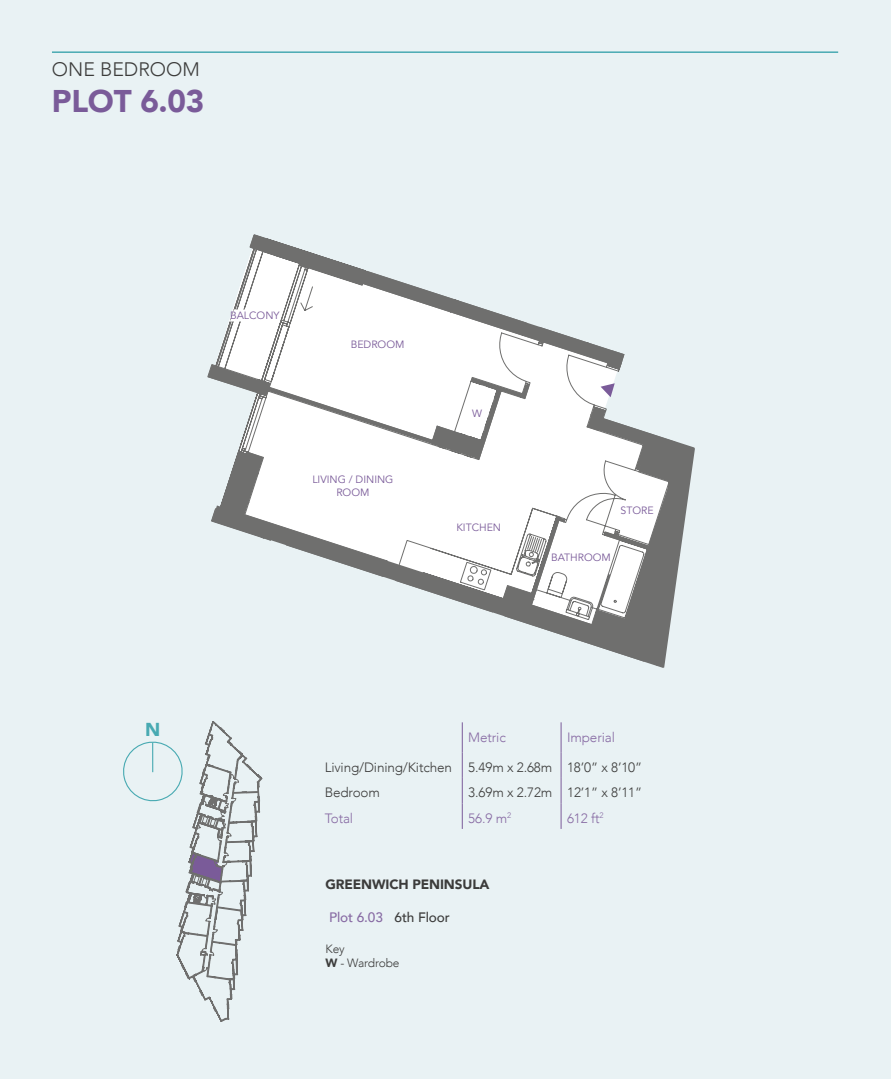
<style>
.page{position:relative;width:891px;height:1079px;background:#fff}
.page>*{position:absolute;margin:0;border:0;box-sizing:border-box;transform-origin:0 0}
.t1{font:900 31.35px "Avenir";letter-spacing:-.01em;color:#7a5b99}
.t2{font:300 19.5px "Avenir";color:#3c3c3b}
.t3{font:900 18.6px "Avenir";color:#48aab2}
.t4{font:500 13.65px "Avenir";letter-spacing:-.01em;color:#876aa3}
.t5{font:300 13.5px/25.5px "Avenir";letter-spacing:-.01em;color:#3c3c3b}
.t6{font:300 13.5px "Avenir";letter-spacing:-.01em;color:#876aa3}
.t7{font:900 13.5px "Avenir";letter-spacing:-.01em;color:#3c3c3b}
.t8{font:300 12px/14.4px "Avenir";letter-spacing:-.01em;color:#3c3c3b}
.t9{font:10.5px/12.6px "Avenir LT";color:#7a5b99;text-align:center}
.s1{color:#3c3c3b}
.s2{font-weight:900}
</style>
<div class="page">
<div style="left:0;top:0;width:891px;height:1078px;background:#e9f2f4"></div>
<svg style="left:365px;top:270px;width:246px;height:80px"></svg>
<svg style="left:220px;top:234px;width:145px;height:116px"></svg>
<svg style="left:230px;top:309px;width:21px;height:12px"></svg>
<svg style="left:207px;top:350px;width:488px;height:317px"></svg>
<hr style="left:52px;top:51px;width:786px;height:2px;background:#48aab2">
<hr style="left:462px;top:722px;width:1px;height:30px;background:#7a5b99">
<hr style="left:560px;top:722px;width:1px;height:30px;background:#7a5b99">
<svg style="left:462px;top:752px;width:1px;height:76px"></svg>
<svg style="left:560px;top:752px;width:1px;height:76px"></svg>
<svg style="left:123px;top:721px;width:139px;height:300px"></svg>
<hr style="left:152px;top:742px;width:1px;height:30px;background:#48aab2">
<h2 class="t2" style="left:52px;top:61px;width:149px">ONE BEDROOM</h2>
<h1 class="t1" style="left:52px;top:83px;width:154px">PLOT 6.03</h1>
<h3 class="t3" style="left:145px;top:718px;width:17px">N</h3>
<p class="t9" style="left:230px;top:308px;width:51px">BALCONY</p>
<p class="t9" style="left:351px;top:338px;width:55px">BEDROOM</p>
<p class="t9" style="left:312px;top:473px;width:83px">LIVING / DINING<br>ROOM</p>
<p class="t9" style="left:472px;top:407px;width:11px">W</p>
<p class="t9" style="left:456px;top:521px;width:46px">KITCHEN</p>
<p class="t9" style="left:620px;top:503px;width:35px">STORE</p>
<p class="t9" style="left:551px;top:551px;width:61px">BATHROOM</p>
<p class="t6" style="left:468px;top:731px;width:39px">Metric</p>
<p class="t6" style="left:567px;top:731px;width:49px">Imperial</p>
<p class="t5" style="left:325px;top:755px;width:319px">Living/Dining/Kitchen 5.49m x 2.68m 18’0” x 8’10”<br>Bedroom</p>
<p class="t5" style="left:468px;top:780px;width:175px">3.69m x 2.72m 12’1” x 8’11”</p>
<p class="t6" style="left:325px;top:812px;width:30px">Total</p>
<p class="t6" style="left:468px;top:812px;width:44px">56.9 m<sup>2</sup></p>
<p class="t6" style="left:567px;top:812px;width:38px">612 ft<sup>2</sup></p>
<p class="t7" style="left:325px;top:876px;width:165px">GREENWICH PENINSULA</p>
<p class="t4" style="left:329px;top:909px;width:122px">Plot 6.03 <span class="s1">6th Floor</span></p>
<p class="t8" style="left:325px;top:942px;width:76px">Key<br><span class="s2">W</span> - Wardrobe</p>
</div>
